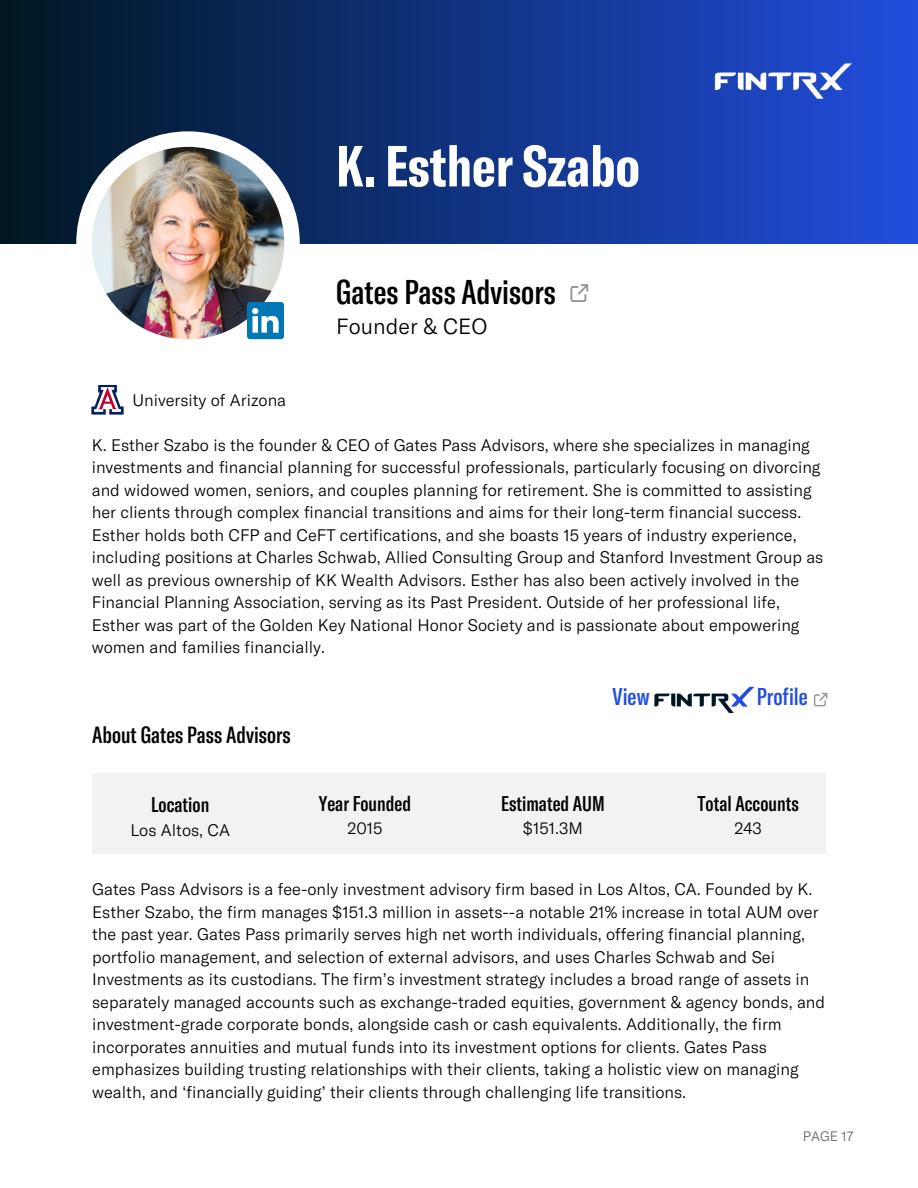
<style>
.page{position:relative;width:918px;height:1188px;background:#fff}
.page>*{position:absolute;margin:0;border:0;box-sizing:border-box;transform-origin:0 0}
.t1{font:700 extra-condensed 57px "GT America";color:#fff}
.t2{font:500 extra-condensed 33.9px "GT America";color:#000}
.t3{font:500 extra-condensed 24px "GT America";color:#224edf}
.t4{font:500 extra-condensed 23.1px "GT America";color:#000}
.t5{font:300 21.6px "GT America";color:#000}
.t6{font:500 extra-condensed 21px "GT America";color:#000}
.t7{font:300 16.5px/22.5px "GT America";color:#000}
.t8{font:300 13.5px "GT America";color:#666}
</style>
<div class="page">
<div style="left:0;top:0;width:918px;height:243px;background:linear-gradient(to right,#001721,#224ede)"></div>
<img style="left:698px;top:61px;width:156px;height:42px">
<div style="left:76px;top:131px;width:224px;height:224px;background:#fff;border-radius:50%"></div>
<img style="left:92px;top:147px;width:192px;height:192px;border-radius:50%">
<svg style="left:247px;top:302px;width:37px;height:37px"></svg>
<svg style="left:570px;top:284px;width:18px;height:18px"></svg>
<img style="left:654px;top:686px;width:101px;height:28px">
<svg style="left:814px;top:693px;width:13px;height:13px"></svg>
<div style="left:92px;top:773px;width:734px;height:81px;background:#f1f3f2"></div>
<img style="left:92px;top:385px;width:31px;height:29px">
<p class="t1" style="left:336px;top:129px;width:305px">K. Esther Szabo</p>
<h5 class="t2" style="left:336px;top:270px;width:221px">Gates Pass Advisors</h5>
<p class="t7" style="left:132px;top:388px;width:155px">University of Arizona</p>
<h5 class="t5" style="left:336px;top:313px;width:153px">Founder &amp; CEO</h5>
<p class="t7" style="left:92px;top:433px;width:733px">K. Esther Szabo is the founder &amp; CEO of Gates Pass Advisors, where she specializes in managing investments and financial planning for successful professionals, particularly focusing on divorcing and widowed women, seniors, and couples planning for retirement. She is committed to assisting her clients through complex financial transitions and aims for their long-term financial success.<br>Esther holds both CFP and CeFT certifications, and she boasts 15 years of industry experience, including positions at Charles Schwab, Allied Consulting Group and Stanford Investment Group as well as previous ownership of KK Wealth Advisors. Esther has also been actively involved in the Financial Planning Association, serving as its Past President. Outside of her professional life, Esther was part of the Golden Key National Honor Society and is passionate about empowering women and families financially.</p>
<h6 class="t4" style="left:92px;top:720px;width:200px">About Gates Pass Advisors</h6>
<p class="t6" style="left:151px;top:791px;width:60px">Location</p>
<h4 class="t7" style="left:130px;top:818px;width:101px">Los Altos, CA</h4>
<h3 class="t6" style="left:319px;top:790px;width:94px">Year Founded</h3>
<h3 class="t7" style="left:347px;top:816px;width:37px">2015</h3>
<p class="t3" style="left:613px;top:681px;width:38px">View</p>
<p class="t3" style="left:757px;top:681px;width:53px">Profile</p>
<p class="t6" style="left:501px;top:790px;width:105px">Estimated AUM</p>
<p class="t6" style="left:698px;top:790px;width:103px">Total Accounts</p>
<p class="t7" style="left:523px;top:816px;width:62px">$151.3M</p>
<h5 class="t7" style="left:735px;top:816px;width:29px">243</h5>
<h5 class="t7" style="left:92px;top:878px;width:734px">Gates Pass Advisors is a fee-only investment advisory firm based in Los Altos, CA. Founded by K.<br>Esther Szabo, the firm manages $151.3 million in assets--a notable 21% increase in total AUM over the past year. Gates Pass primarily serves high net worth individuals, offering financial planning, portfolio management, and selection of external advisors, and uses Charles Schwab and Sei Investments as its custodians. The firm’s investment strategy includes a broad range of assets in separately managed accounts such as exchange-traded equities, government &amp; agency bonds, and investment-grade corporate bonds, alongside cash or cash equivalents. Additionally, the firm incorporates annuities and mutual funds into its investment options for clients. Gates Pass emphasizes building trusting relationships with their clients, taking a holistic view on managing wealth, and ‘financially guiding’ their clients through challenging life transitions.</h5>
<p class="t8" style="left:803px;top:1128px;width:52px">PAGE 17</p>
</div>
